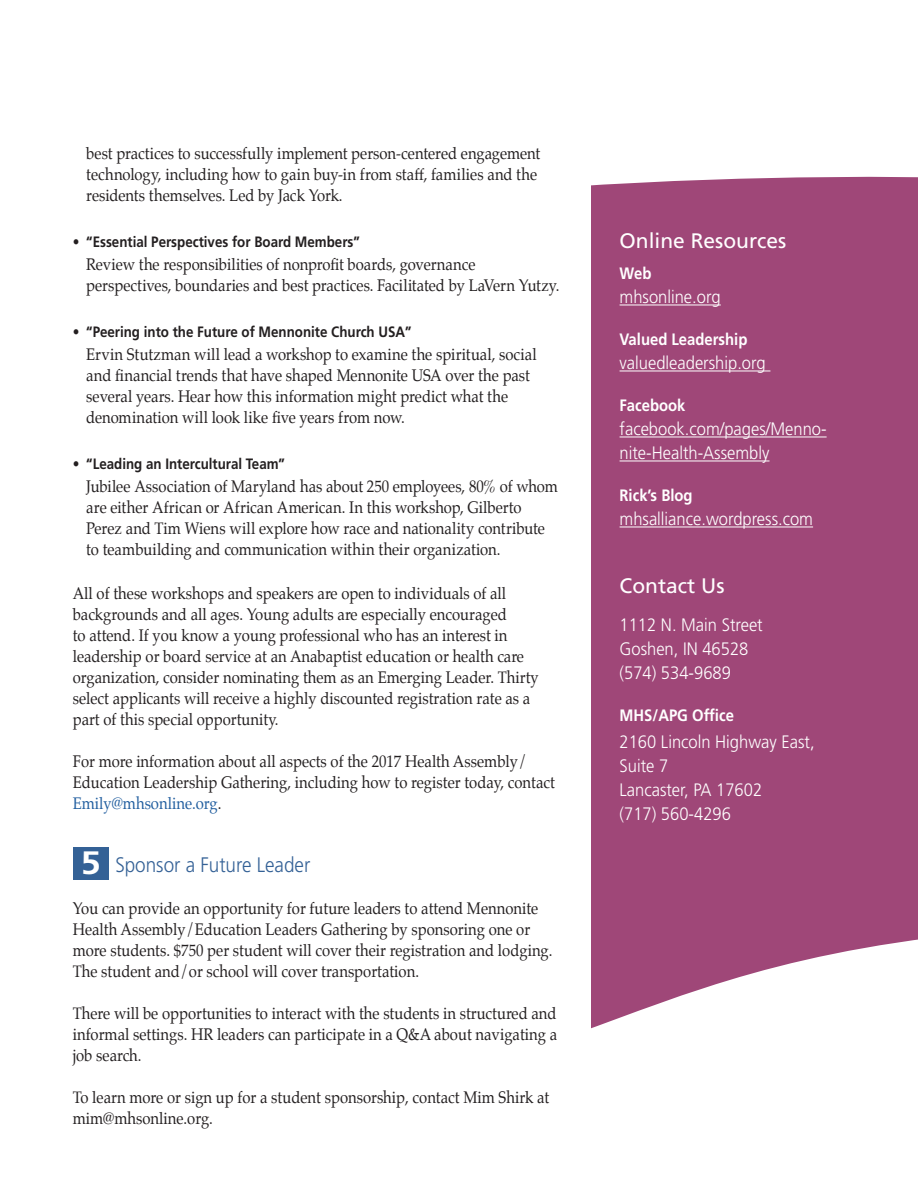
<style>
.page{position:relative;width:918px;height:1188px;background:#fff}
.page>*{position:absolute;margin:0;border:0;box-sizing:border-box;transform-origin:0 0}
.t1{font:21px "Frutiger LT Std";color:#fff}
.t2{font:300 21px "Frutiger LT Std";color:#346196;scale:.9 1}
.t3{font:300 18px/24px "Frutiger LT Std";color:#fff;scale:.92 1}
.t4{font:16.5px/21px "Palatino";color:#231f20;scale:.9 1}
.t5{font:700 16.5px "Frutiger LT Std";color:#fff;scale:.9 1}
.t6{font:700 15px "Frutiger LT Std";color:#231f20;scale:.89 1}
.s1{color:#215e9f}
.s2{font-weight:700;font-size:32.4px;color:#fff}
</style>
<div class="page">
<div style="left:592px;top:176px;width:326px;height:852px;background:#9f4778"></div>
<hr style="left:620px;top:305px;width:101px;height:1px;background:#fff">
<hr style="left:620px;top:371px;width:150px;height:1px;background:#fff">
<hr style="left:620px;top:437px;width:207px;height:1px;background:#fff">
<hr style="left:620px;top:461px;width:150px;height:1px;background:#fff">
<hr style="left:620px;top:527px;width:193px;height:1px;background:#fff">
<div style="left:73px;top:847px;width:36px;height:33px;background:#346196"></div>
<p class="t4" style="left:86px;top:143px;width:506px">best practices to successfully implement person-centered engagement technology, including how to gain buy-in from staff, families and the residents themselves. Led by Jack York.</p>
<p class="t6" style="left:73px;top:233px;width:324px">• “Essential Perspectives for Board Members”</p>
<p class="t4" style="left:86px;top:254px;width:527px">Review the responsibilities of nonprofit boards, governance perspectives, boundaries and best practices. Facilitated by LaVern Yutzy.</p>
<p class="t6" style="left:73px;top:323px;width:382px">• “Peering into the Future of Mennonite Church USA”</p>
<p class="t4" style="left:86px;top:344px;width:502px">Ervin Stutzman will lead a workshop to examine the spiritual, social and financial trends that have shaped Mennonite USA over the past several years. Hear how this information might predict what the denomination will look like five years from now.</p>
<p class="t6" style="left:73px;top:455px;width:240px">• “Leading an Intercultural Team”</p>
<p class="t4" style="left:86px;top:476px;width:526px">Jubilee Association of Maryland has about 250 employees, 80% of whom are either African or African American. In this workshop, Gilberto Perez and Tim Wiens will explore how race and nationality contribute to teambuilding and communication within their organization.</p>
<p class="t4" style="left:73px;top:583px;width:519px">All of these workshops and speakers are open to individuals of all backgrounds and all ages. Young adults are especially encouraged<br>to attend. If you know a young professional who has an interest in leadership or board service at an Anabaptist education or health care organization, consider nominating them as an Emerging Leader. Thirty select applicants will receive a highly discounted registration rate as a part of this special opportunity.</p>
<p class="t4" style="left:73px;top:751px;width:537px">For more information about all aspects of the 2017 Health Assembly/<br>Education Leadership Gathering, including how to register today, contact<br><span class="s1">Emily@mhsonline.org</span>.</p>
<p class="t2" style="left:81px;top:853px;width:257px"><span class="s2">5</span> Sponsor a Future Leader</p>
<p class="t4" style="left:73px;top:898px;width:535px">You can provide an opportunity for future leaders to attend Mennonite Health Assembly/Education Leaders Gathering by sponsoring one or more students. $750 per student will cover their registration and lodging.<br>The student and/or school will cover transportation.</p>
<p class="t4" style="left:73px;top:1003px;width:540px;text-align:justify">There will be opportunities to interact with the students in structured and informal settings. HR leaders can participate in a Q&amp;A about navigating a job search.</p>
<p class="t4" style="left:73px;top:1087px;width:531px">To learn more or sign up for a student sponsorship, contact Mim Shirk at mim@mhsonline.org.</p>
<p class="t1" style="left:620px;top:228px;width:168px">Online Resources</p>
<p class="t5" style="left:620px;top:264px;width:37px">Web</p>
<p class="t3" style="left:620px;top:285px;width:112px">mhsonline.org</p>
<p class="t5" style="left:620px;top:330px;width:144px">Valued Leadership</p>
<p class="t3" style="left:620px;top:351px;width:161px">valuedleadership.org</p>
<p class="t5" style="left:620px;top:396px;width:75px">Facebook</p>
<p class="t3" style="left:620px;top:417px;width:227px">facebook.com/pages/Menno&shy;nite-Health-Assembly</p>
<p class="t5" style="left:620px;top:486px;width:83px">Rick’s Blog</p>
<p class="t3" style="left:620px;top:507px;width:212px">mhsalliance.wordpress.com</p>
<p class="t1" style="left:620px;top:574px;width:106px">Contact Us</p>
<p class="t3" style="left:620px;top:613px;width:157px">1112 N. Main Street<br>Goshen, IN 46528 (574) 534-9689</p>
<p class="t5" style="left:620px;top:706px;width:129px">MHS/APG Office</p>
<p class="t3" style="left:620px;top:730px;width:214px">2160 Lincoln Highway East,<br>Suite 7<br>Lancaster, PA 17602<br>(717) 560-4296</p>
</div>
